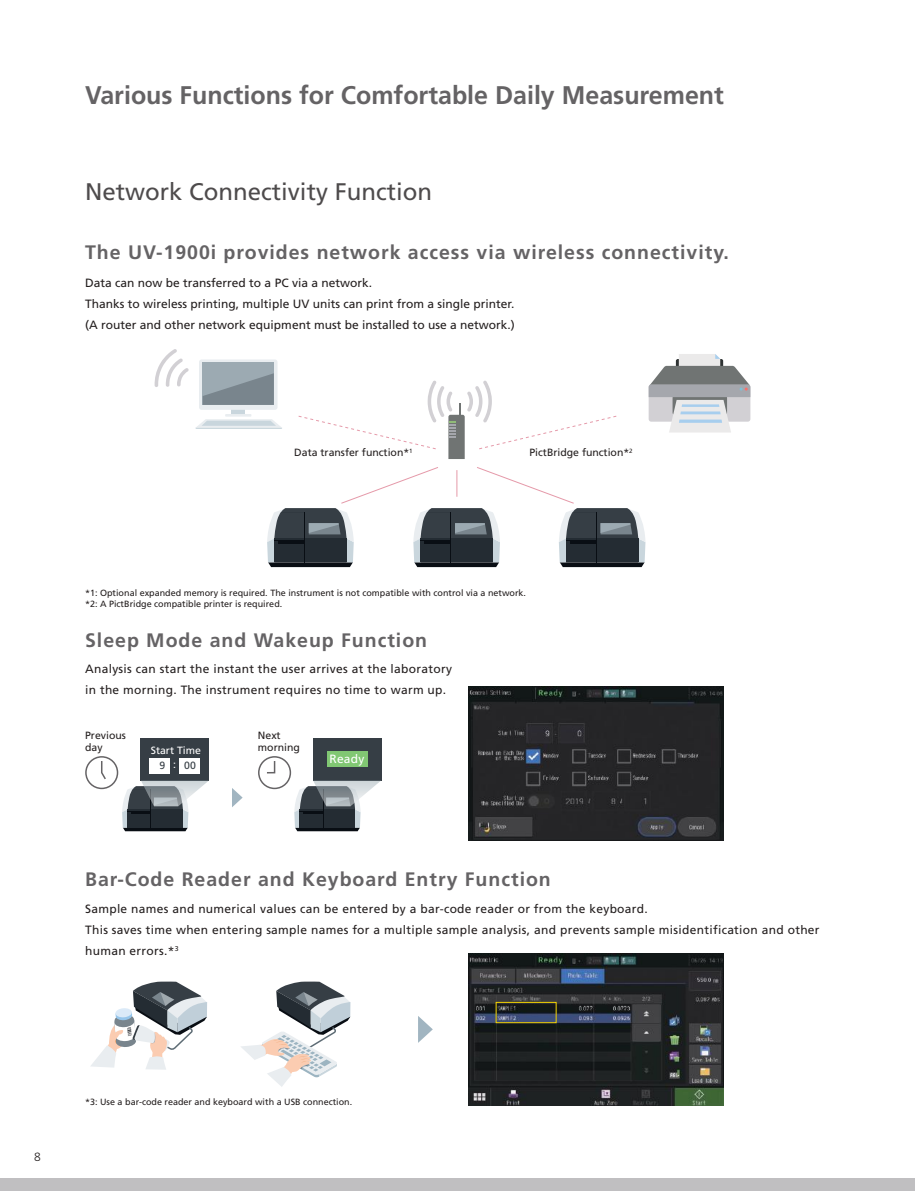
<style>
.page{position:relative;width:915px;height:1191px;background:#fff}
.page>*{position:absolute;margin:0;border:0;box-sizing:border-box;transform-origin:0 0}
.t1{font:700 25.5px "Frutiger";color:#656365}
.t2{font:24px "Frutiger";color:#4e4b4c}
.t3{font:700 19.5px "Frutiger";letter-spacing:.05em;color:#656365}
.t4{font:12px/21px "Frutiger";letter-spacing:.025em;color:#241f1f}
.t5{font:12px/21px "Frutiger";color:#241f1f}
.t6{font:12px "Frutiger";letter-spacing:.025em;color:#fff}
.t7{font:300 12px "Frutiger";color:#241f1f}
.t8{font:10.5px/12.6px "Frutiger";color:#241f1f}
.t9{font:10.5px "Frutiger";color:#fff}
.t10{font:10.5px "Frutiger";color:#363e45}
.t11{font:9px/10.8px "Frutiger";color:#241f1f}
</style>
<div class="page">
<div style="left:0;top:1178px;width:914px;height:13px;background:#c0bfc1"></div>
<img style="left:469px;top:953px;width:254px;height:152px">
<img style="left:468px;top:687px;width:255px;height:153px">
<div style="left:232px;top:408px;width:13px;height:6px;background:#c9d6dd"></div>
<div style="left:199px;top:359px;width:78px;height:51px;background:linear-gradient(to right,#e9edf0,#e9edf0);border-radius:3px"></div>
<div style="left:203px;top:363px;width:71px;height:42px;background:#9caab2"></div>
<hr style="left:225px;top:414px;width:26px;height:3px;background:#e9edf0">
<svg style="left:195px;top:419px;width:87px;height:10px"></svg>
<svg style="left:203px;top:373px;width:71px;height:32px"></svg>
<svg style="left:154px;top:349px;width:34px;height:38px"></svg>
<svg style="left:648px;top:354px;width:102px;height:78px"></svg>
<svg style="left:298px;top:381px;width:319px;height:78px"></svg>
<svg style="left:267px;top:467px;width:378px;height:100px"></svg>
<hr style="left:304px;top:512px;width:1px;height:51px;background:#090e14">
<svg style="left:418px;top:1016px;width:14px;height:26px"></svg>
<svg style="left:232px;top:788px;width:10px;height:19px"></svg>
<svg style="left:241px;top:981px;width:109px;height:106px"></svg>
<svg style="left:91px;top:981px;width:116px;height:88px"></svg>
<div style="left:85px;top:756px;width:33px;height:33px;border:2px solid #656365;border-radius:50%"></div>
<svg style="left:101px;top:759px;width:6px;height:21px"></svg>
<div style="left:258px;top:756px;width:33px;height:33px;border:2px solid #656365;border-radius:50%"></div>
<svg style="left:265px;top:759px;width:11px;height:15px"></svg>
<div style="left:141px;top:738px;width:68px;height:42px;background:#363e45"></div>
<div style="left:149px;top:758px;width:20px;height:15px;background:#fff"></div>
<div style="left:179px;top:758px;width:21px;height:15px;background:#fff"></div>
<div style="left:313px;top:738px;width:68px;height:42px;background:#363e45"></div>
<div style="left:326px;top:751px;width:41px;height:16px;background:#81c773"></div>
<div style="left:495px;top:1002px;width:61px;height:21px;border:1px solid #f2d200"></div>
<svg style="left:294px;top:780px;width:87px;height:51px"></svg>
<svg style="left:122px;top:780px;width:87px;height:51px"></svg>
<h1 class="t1" style="left:85px;top:80px;width:640px">Various Functions for Comfortable Daily Measurement</h1>
<h2 class="t2" style="left:85px;top:177px;width:348px">Network Connectivity Function</h2>
<h3 class="t3" style="left:85px;top:241px;width:645px">The UV-1900i provides network access via wireless connectivity.</h3>
<p class="t5" style="left:85px;top:272px;width:431px">Data can now be transferred to a PC via a network.<br>Thanks to wireless printing, multiple UV units can print from a single printer. (A router and other network equipment must be installed to use a network.)</p>
<p class="t8" style="left:294px;top:446px;width:120px">Data transfer function*<sup>1</sup></p>
<p class="t8" style="left:529px;top:446px;width:105px">PictBridge function*<sup>2</sup></p>
<p class="t11" style="left:85px;top:587px;width:442px">*1: Optional expanded memory is required. The instrument is not compatible with control via a network. *2: A PictBridge compatible printer is required.</p>
<h3 class="t3" style="left:85px;top:628px;width:343px">Sleep Mode and Wakeup Function</h3>
<p class="t4" style="left:85px;top:658px;width:368px">Analysis can start the instant the user arrives at the laboratory in the morning. The instrument requires no time to warm up.</p>
<p class="t8" style="left:85px;top:728px;width:42px">Previous day</p>
<p class="t8" style="left:258px;top:728px;width:24px">Next</p>
<p class="t9" style="left:151px;top:744px;width:52px">Start Time</p>
<p class="t8" style="left:258px;top:741px;width:44px">morning</p>
<p class="t10" style="left:159px;top:759px;width:7px">9</p>
<p class="t10" style="left:184px;top:759px;width:13px">00</p>
<p class="t9" style="left:173px;top:758px;width:4px">:</p>
<p class="t6" style="left:329px;top:751px;width:37px">Ready</p>
<h3 class="t3" style="left:85px;top:868px;width:467px">Bar-Code Reader and Keyboard Entry Function</h3>
<p class="t4" style="left:85px;top:897px;width:735px">Sample names and numerical values can be entered by a bar-code reader or from the keyboard.<br>This saves time when entering sample names for a multiple sample analysis, and prevents sample misidentification and other human errors.*<sup>3</sup></p>
<p class="t7" style="left:34px;top:1150px;width:8px">8</p>
<p class="t11" style="left:85px;top:1096px;width:268px">*3: Use a bar-code reader and keyboard with a USB connection.</p>
</div>
